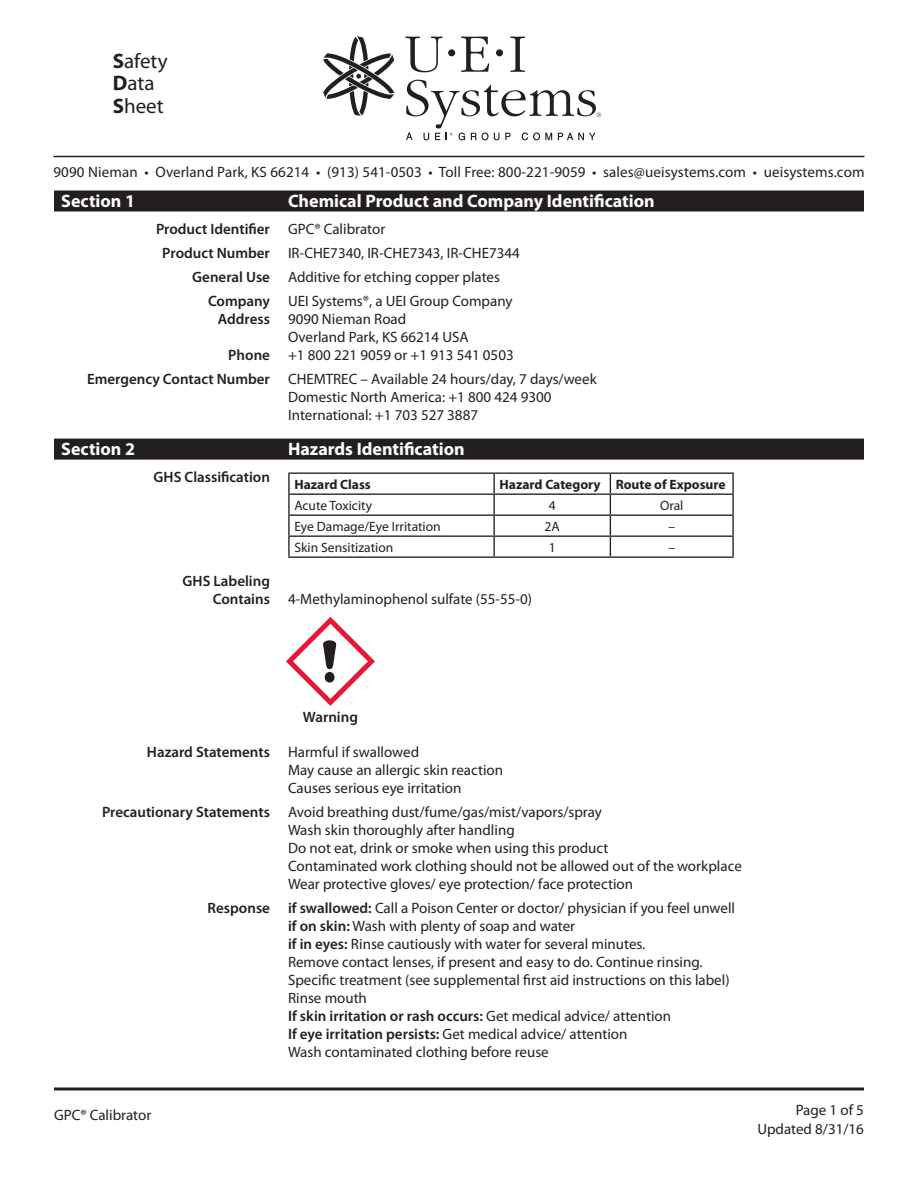
<style>
.page{position:relative;width:918px;height:1188px;background:#fff}
.page>*{position:absolute;margin:0;border:0;box-sizing:border-box;transform-origin:0 0}
.t1{font:21px/22.5px "Myriad Pro";color:#231f20}
.White_Header_Black_R{font:700 18px "Myriad Pro";color:#fff}
.t2{font:15px/18px "Myriad Pro";color:#231f20}
.t3{font:600 15px "Myriad Pro";color:#231f20}
.t4{font:13.5px "Myriad Pro";color:#231f20}
.t5{font:700 13.5px "Myriad Pro";color:#231f20}
.s1{font-weight:700}
.s2{font-weight:400}
.s3{font-weight:600}
</style>
<div class="page">
<hr style="left:54px;top:1087px;width:810px;height:3px;background:#231f20">
<svg style="left:323px;top:36px;width:71px;height:80px"></svg>
<div style="left:448px;top:49px;width:7px;height:7px;background:#231f20;border-radius:50%"></div>
<div style="left:496px;top:49px;width:7px;height:7px;background:#231f20;border-radius:50%"></div>
<svg style="left:405px;top:37px;width:38px;height:35px"></svg>
<svg style="left:461px;top:37px;width:28px;height:35px"></svg>
<svg style="left:510px;top:37px;width:15px;height:35px"></svg>
<svg style="left:406px;top:80px;width:195px;height:60px"></svg>
<hr style="left:54px;top:156px;width:810px;height:1px;background:#231f20">
<div style="left:54px;top:190px;width:810px;height:22px;background:#231f20"></div>
<div style="left:54px;top:439px;width:810px;height:21px;background:#231f20"></div>
<svg style="left:286px;top:617px;width:89px;height:89px"></svg>
<hr style="left:288px;top:473px;width:206px;height:1px;background:#231f20">
<hr style="left:494px;top:473px;width:116px;height:1px;background:#231f20">
<hr style="left:610px;top:473px;width:124px;height:1px;background:#231f20">
<hr style="left:288px;top:493px;width:206px;height:2px;background:#231f20">
<hr style="left:494px;top:493px;width:116px;height:2px;background:#231f20">
<hr style="left:610px;top:493px;width:124px;height:2px;background:#231f20">
<hr style="left:288px;top:514px;width:206px;height:2px;background:#231f20">
<hr style="left:494px;top:514px;width:116px;height:2px;background:#231f20">
<hr style="left:610px;top:514px;width:124px;height:2px;background:#231f20">
<hr style="left:288px;top:535px;width:206px;height:2px;background:#231f20">
<svg style="left:288px;top:474px;width:2px;height:82px"></svg>
<hr style="left:494px;top:535px;width:116px;height:2px;background:#231f20">
<svg style="left:493px;top:474px;width:2px;height:82px"></svg>
<hr style="left:610px;top:535px;width:124px;height:2px;background:#231f20">
<svg style="left:610px;top:474px;width:1px;height:82px"></svg>
<svg style="left:732px;top:474px;width:2px;height:82px"></svg>
<hr style="left:288px;top:556px;width:206px;height:2px;background:#231f20">
<hr style="left:494px;top:556px;width:116px;height:2px;background:#231f20">
<hr style="left:610px;top:556px;width:124px;height:2px;background:#231f20">
<p class="t1" style="left:113px;top:49px;width:56px"><span class="s1">S</span>afety<br><span class="s1">D</span>ata<br><span class="s1">S</span>heet</p>
<p class="t2" style="left:53px;top:162px;width:813px">9090 Nieman • Overland Park, KS 66214 • (913) 541-0503 • Toll Free: 800-221-9059 • sales@ueisystems.com • ueisystems.com</p>
<p class="White_Header_Black_R" style="left:61px;top:189px;width:75px">Section 1</p>
<p class="White_Header_Black_R" style="left:288px;top:189px;width:368px">Chemical Product and Company Identification</p>
<p class="t3" style="left:156px;top:219px;width:231px">Product Identifier <span class="s2">GPC® Calibrator</span></p>
<p class="t2" style="left:162px;top:244px;width:359px"><span class="s3">Product Number</span> IR-CHE7340, IR-CHE7343, IR-CHE7344</p>
<p class="t2" style="left:192px;top:268px;width:309px"><span class="s3">General Use</span> Additive for etching copper plates</p>
<p class="t2" style="left:208px;top:292px;width:306px"><span class="s3">Company</span> UEI Systems®, a UEI Group Company</p>
<p class="t2" style="left:218px;top:310px;width:190px"><span class="s3">Address</span> 9090 Nieman Road</p>
<p class="t2" style="left:288px;top:328px;width:182px">Overland Park, KS 66214 USA</p>
<p class="t2" style="left:228px;top:346px;width:287px"><span class="s3">Phone</span> +1 800 221 9059 or +1 913 541 0503</p>
<p class="t2" style="left:288px;top:370px;width:310px;text-indent:-201px"><span class="s3">Emergency Contact Number</span> CHEMTREC – Available 24 hours/day, 7 days/week<br>Domestic North America: +1 800 424 9300<br>International: +1 703 527 3887</p>
<p class="White_Header_Black_R" style="left:61px;top:437px;width:75px">Section 2</p>
<p class="White_Header_Black_R" style="left:288px;top:437px;width:178px">Hazards Identification</p>
<p class="t3" style="left:154px;top:468px;width:118px">GHS Classification</p>
<p class="t5" style="left:294px;top:475px;width:78px">Hazard Class</p>
<p class="t5" style="left:500px;top:475px;width:103px">Hazard Category</p>
<p class="t5" style="left:616px;top:475px;width:111px">Route of Exposure</p>
<p class="t4" style="left:294px;top:497px;width:79px">Acute Toxicity</p>
<p class="t4" style="left:549px;top:497px;width:8px">4</p>
<p class="t4" style="left:660px;top:497px;width:25px">Oral</p>
<p class="t4" style="left:294px;top:518px;width:148px">Eye Damage/Eye Irritation</p>
<p class="t4" style="left:545px;top:518px;width:17px">2A</p>
<p class="t4" style="left:668px;top:518px;width:8px">–</p>
<p class="t4" style="left:294px;top:539px;width:100px">Skin Sensitization</p>
<p class="t4" style="left:549px;top:539px;width:8px">1</p>
<p class="t4" style="left:668px;top:539px;width:8px">–</p>
<p class="t3" style="left:183px;top:571px;width:89px">GHS Labeling</p>
<p class="t2" style="left:213px;top:589px;width:321px"><span class="s3">Contains</span> 4-Methylaminophenol sulfate (55-55-0)</p>
<p class="t3" style="left:303px;top:708px;width:57px">Warning</p>
<p class="t2" style="left:288px;top:742px;width:217px;text-indent:-141px"><span class="s3">Hazard Statements</span> Harmful if swallowed<br>May cause an allergic skin reaction<br>Causes serious eye irritation</p>
<p class="t2" style="left:288px;top:802px;width:455px;text-indent:-186px"><span class="s3">Precautionary Statements</span> Avoid breathing dust/fume/gas/mist/vapors/spray<br>Wash skin thoroughly after handling<br>Do not eat, drink or smoke when using this product<br>Contaminated work clothing should not be allowed out of the workplace Wear protective gloves/ eye protection/ face protection</p>
<p class="t2" style="left:288px;top:898px;width:449px;text-indent:-80px"><span class="s3">Response if swallowed:</span> Call a Poison Center or doctor/ physician if you feel unwell <span class="s3">if on skin:</span> Wash with plenty of soap and water<br><span class="s3">if in eyes:</span> Rinse cautiously with water for several minutes.<br>Remove contact lenses, if present and easy to do. Continue rinsing.<br>Specific treatment (see supplemental first aid instructions on this label)<br>Rinse mouth<br><span class="s3">If skin irritation or rash occurs:</span> Get medical advice/ attention<br><span class="s3">If eye irritation persists:</span> Get medical advice/ attention<br>Wash contaminated clothing before reuse</p>
<p class="t2" style="left:54px;top:1106px;width:99px">GPC® Calibrator</p>
<p class="t2" style="left:757px;top:1099px;width:108px;line-height:19.5px;text-align:right">Page 1 of 5<br>Updated 8/31/16</p>
</div>
